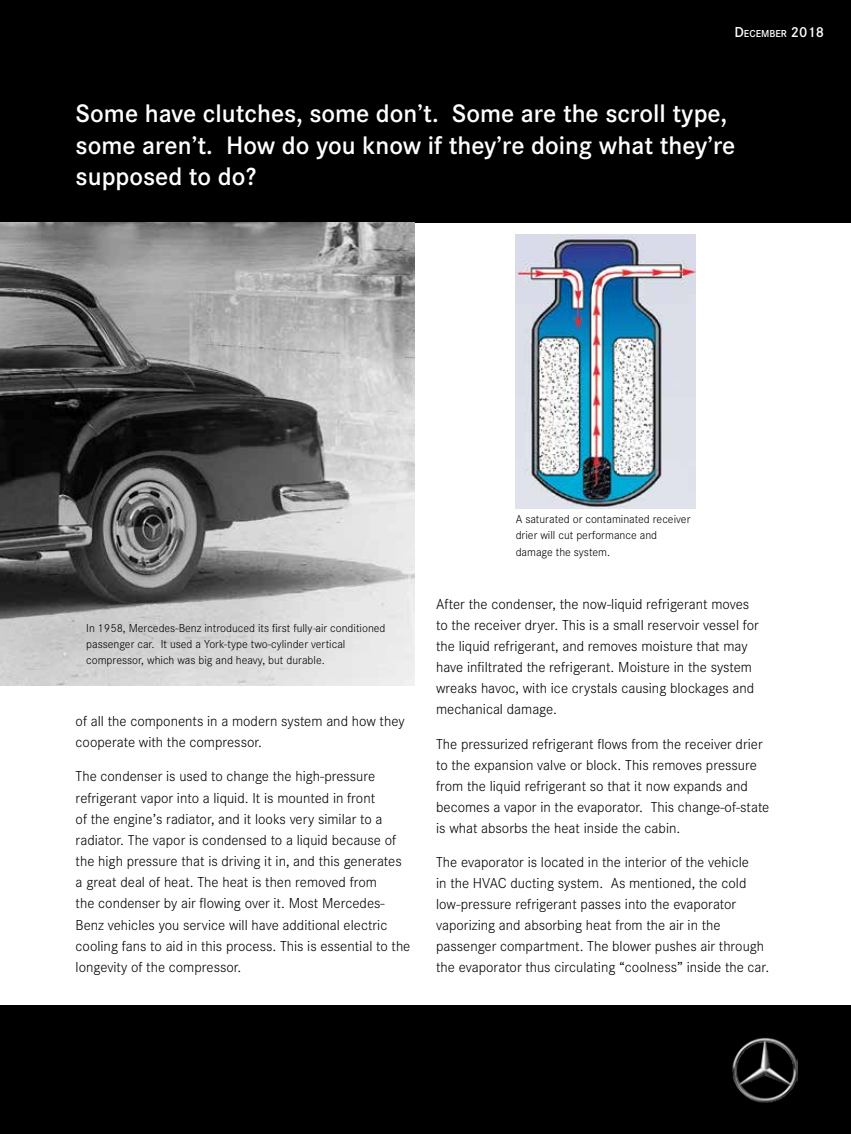
<style>
.page{position:relative;width:851px;height:1134px;background:#fff}
.page>*{position:absolute;margin:0;border:0;box-sizing:border-box;transform-origin:0 0}
.Deck{font:600 26.25px/31.5px "Corporate S";color:#fff}
.Copy{font:300 15px/21px "Corporate S";color:#000}
.t1{font:300 12px/16.2px "Corporate S";color:#000}
.t2{font:600 10.5px "Corporate S";color:#fff}
.s1{font-size:15px}
</style>
<div class="page">
<div style="left:0;top:1005px;width:850px;height:129px;background:#000"></div>
<img style="left:732px;top:1038px;width:65px;height:65px">
<div style="left:0;top:0;width:850px;height:223px;background:#000"></div>
<img style="left:0;top:223px;width:415px;height:462px">
<img style="left:515px;top:234px;width:180px;height:274px">
<p class="t2" style="left:734px;top:27px;width:91px"><span class="s1">D</span>ECEMBER <span class="s1">2018</span></p>
<p class="Deck" style="left:76px;top:97px;width:661px">Some have clutches, some don’t. Some are the scroll type, some aren’t. How do you know if they’re doing what they’re supposed to do?</p>
<p class="t1" style="left:86px;top:620px;width:301px">In 1958, Mercedes-Benz introduced its first fully air conditioned passenger car. It used a York-type two-cylinder vertical compressor, which was big and heavy, but durable.</p>
<p class="Copy" style="left:76px;top:709px;width:330px">of all the components in a modern system and how they cooperate with the compressor.</p>
<p class="Copy" style="left:76px;top:765px;width:336px">The condenser is used to change the high-pressure refrigerant vapor into a liquid. It is mounted in front<br>of the engine’s radiator, and it looks very similar to a radiator. The vapor is condensed to a liquid because of the high pressure that is driving it in, and this generates a great deal of heat. The heat is then removed from<br>the condenser by air flowing over it. Most Mercedes-Benz vehicles you service will have additional electric cooling fans to aid in this process. This is essential to the longevity of the compressor.</p>
<p class="t1" style="left:515px;top:511px;width:176px">A saturated or contaminated receiver drier will cut performance and damage the system.</p>
<p class="Copy" style="left:436px;top:593px;width:324px">After the condenser, the now-liquid refrigerant moves to the receiver dryer. This is a small reservoir vessel for the liquid refrigerant, and removes moisture that may have infiltrated the refrigerant. Moisture in the system wreaks havoc, with ice crystals causing blockages and mechanical damage.</p>
<p class="Copy" style="left:436px;top:733px;width:335px">The pressurized refrigerant flows from the receiver drier to the expansion valve or block. This removes pressure from the liquid refrigerant so that it now expands and becomes a vapor in the evaporator. This change-of-state is what absorbs the heat inside the cabin.</p>
<p class="Copy" style="left:436px;top:851px;width:334px">The evaporator is located in the interior of the vehicle<br>in the HVAC ducting system. As mentioned, the cold low-pressure refrigerant passes into the evaporator vaporizing and absorbing heat from the air in the passenger compartment. The blower pushes air through the evaporator thus circulating “coolness” inside the car.</p>
</div>
